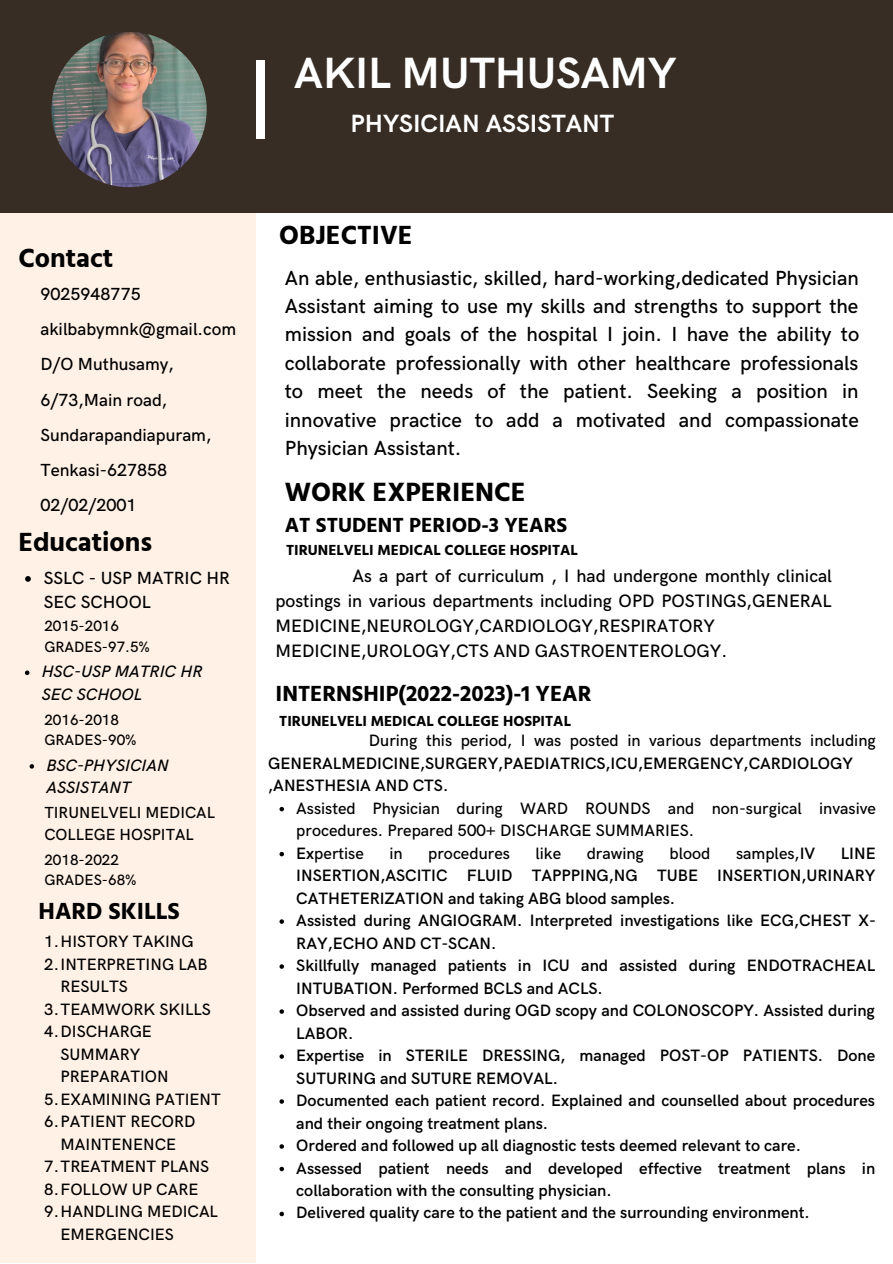
<style>
.page{position:relative;width:893px;height:1264px;background:#fff}
.page>*{position:absolute;margin:0;border:0;box-sizing:border-box;transform-origin:0 0}
.t1{font:700 43.8px "HK Grotesk";color:#fff}
.t2{font:700 27.15px "Hind Guntur";color:#000}
.t3{font:700 27px "Hind Guntur";color:#000}
.t4{font:700 25.05px "HK Grotesk";color:#fff}
.t5{font:700 24px "Hind Guntur";color:#000}
.t6{font:700 22.5px "Hind Guntur";color:#000}
.t7{font:700 21px "Hind Guntur";color:#000}
.t8{font:500 20.55px/28.3px "HK Grotesk";color:#000;text-align:justify}
.t9{font:500 18px/24.8px "HK Grotesk";color:#000}
.t10{font:500 17.7px/24px "HK Grotesk";color:#000}
.t11{font:500 17.55px "HK Grotesk";color:#000}
.t12{font:600 16.5px/22.5px "HK Grotesk";color:#000}
.t13{font:500 16.5px/22.5px "HK Grotesk";color:#000}
.t14{font:italic 500 16.5px/22.5px "HK Grotesk";color:#000}
.t15{font:500 16.05px/21.9px "HK Grotesk";color:#000}
.t16{font:700 15px "Hind Guntur";color:#000}
.t17{font:500 15px "HK Grotesk";color:#000}
.s1{font-weight:500}
.s2{font-weight:600}
</style>
<div class="page">
<div style="left:0;top:213px;width:256px;height:1049px;background:#fff1e6"></div>
<div style="left:0;top:0;width:892px;height:213px;background:#372d24"></div>
<img style="left:51px;top:32px;width:156px;height:155px;border-radius:50%">
<div style="left:256px;top:60px;width:8px;height:78px;background:#fff"></div>
<svg style="left:279px;top:806px;width:5px;height:5px"></svg>
<svg style="left:279px;top:851px;width:5px;height:5px"></svg>
<svg style="left:279px;top:919px;width:5px;height:4px"></svg>
<svg style="left:279px;top:964px;width:5px;height:4px"></svg>
<svg style="left:279px;top:1009px;width:5px;height:4px"></svg>
<svg style="left:279px;top:1054px;width:5px;height:4px"></svg>
<svg style="left:279px;top:1099px;width:5px;height:4px"></svg>
<svg style="left:279px;top:1144px;width:5px;height:4px"></svg>
<svg style="left:279px;top:1166px;width:5px;height:5px"></svg>
<svg style="left:279px;top:1211px;width:5px;height:5px"></svg>
<svg style="left:25px;top:576px;width:6px;height:6px"></svg>
<svg style="left:25px;top:670px;width:4px;height:5px"></svg>
<svg style="left:30px;top:764px;width:4px;height:4px"></svg>
<p class="t1" style="left:294px;top:48px;width:383px">AKIL MUTHUSAMY</p>
<p class="t4" style="left:350px;top:109px;width:265px">PHYSICIAN ASSISTANT</p>
<p class="t3" style="left:18px;top:242px;width:96px">Contact</p>
<p class="t11" style="left:40px;top:284px;width:102px">9025948775</p>
<p class="t11" style="left:40px;top:319px;width:197px">akilbabymnk@gmail.com</p>
<p class="t11" style="left:40px;top:354px;width:135px">D/O Muthusamy,</p>
<p class="t11" style="left:40px;top:390px;width:128px">6/73,Main road,</p>
<p class="t11" style="left:40px;top:425px;width:172px">Sundarapandiapuram,</p>
<p class="t11" style="left:40px;top:460px;width:128px">Tenkasi-627858</p>
<p class="t11" style="left:40px;top:495px;width:98px">02/02/2001</p>
<p class="t3" style="left:18px;top:525px;width:135px">Educations</p>
<p class="t10" style="left:44px;top:566px;width:188px">SSLC - USP MATRIC HR<br>SEC SCHOOL</p>
<p class="t17" style="left:44px;top:618px;width:76px">2015-2016</p>
<p class="t17" style="left:44px;top:638px;width:107px">GRADES-97.5%</p>
<p class="t14" style="left:42px;top:661px;width:162px">HSC-USP MATRIC HR<br>SEC SCHOOL</p>
<p class="t17" style="left:44px;top:711px;width:76px">2016-2018</p>
<p class="t17" style="left:44px;top:731px;width:94px">GRADES-90%</p>
<p class="t14" style="left:46px;top:754px;width:124px">BSC-PHYSICIAN<br>ASSISTANT</p>
<p class="t15" style="left:44px;top:802px;width:172px">TIRUNELVELI MEDICAL<br>COLLEGE HOSPITAL</p>
<p class="t17" style="left:44px;top:851px;width:76px">2018-2022</p>
<p class="t17" style="left:44px;top:871px;width:94px">GRADES-68%</p>
<p class="t5" style="left:39px;top:896px;width:143px">HARD SKILLS</p>
<p class="t13" style="left:44px;top:931px;width:151px">1.HISTORY TAKING</p>
<p class="t13" style="left:61px;top:953px;width:148px;text-indent:-16px">2.INTERPRETING LAB<br>RESULTS</p>
<p class="t13" style="left:44px;top:998px;width:168px">3.TEAMWORK SKILLS</p>
<p class="t13" style="left:61px;top:1021px;width:110px;text-indent:-16px">4.DISCHARGE<br>SUMMARY<br>PREPARATION</p>
<p class="t13" style="left:44px;top:1088px;width:178px">5.EXAMINING PATIENT</p>
<p class="t13" style="left:44px;top:1111px;width:153px;text-align:center">6.PATIENT RECORD<br>MAINTENENCE</p>
<p class="t13" style="left:44px;top:1155px;width:166px">7.TREATMENT PLANS</p>
<p class="t13" style="left:44px;top:1178px;width:155px">8.FOLLOW UP CARE</p>
<p class="t13" style="left:61px;top:1200px;width:159px;text-indent:-16px">9.HANDLING MEDICAL<br>EMERGENCIES</p>
<p class="t3" style="left:279px;top:219px;width:135px">OBJECTIVE</p>
<p class="t8" style="left:285px;top:264px;width:576px">An able, enthusiastic, skilled, hard-working,dedicated Physician Assistant aiming to use my skills and strengths to support the mission and goals of the hospital I join. I have the ability to collaborate professionally with other healthcare professionals to meet the needs of the patient. Seeking a position in innovative practice to add a motivated and compassionate Physician Assistant.</p>
<p class="t2" style="left:285px;top:475px;width:242px">WORK EXPERIENCE</p>
<p class="t7" style="left:285px;top:512px;width:284px">AT STUDENT PERIOD-3 YEARS</p>
<p class="t16" style="left:286px;top:541px;width:293px">TIRUNELVELI MEDICAL COLLEGE HOSPITAL</p>
<p class="t9" style="left:275px;top:564px;width:558px;text-indent:77px">As a part of curriculum , I had undergone monthly clinical postings in various departments including OPD POSTINGS,GENERAL MEDICINE,NEUROLOGY,CARDIOLOGY,RESPIRATORY MEDICINE,UROLOGY,CTS AND GASTROENTEROLOGY.</p>
<p class="t6" style="left:275px;top:680px;width:317px">INTERNSHIP(2022-2023)-1 YEAR</p>
<p class="t16" style="left:279px;top:711px;width:293px">TIRUNELVELI MEDICAL COLLEGE HOSPITAL</p>
<p class="t12" style="left:268px;top:730px;width:609px;text-indent:101px"><span class="s1">During this period, I was posted in various departments including<br></span>GENERALMEDICINE,SURGERY,PAEDIATRICS,ICU,EMERGENCY,CARDIOLOGY ,ANESTHESIA AND CTS.</p>
<p class="t13" style="left:296px;top:797px;width:581px">Assisted Physician during WARD ROUNDS and non-surgical invasive procedures. Prepared 500+ DISCHARGE SUMMARIES.</p>
<p class="t13" style="left:296px;top:842px;width:69px"><span class="s2">Ex</span>pertise</p>
<p class="t13" style="left:389px;top:842px;width:15px">in</p>
<p class="t13" style="left:428px;top:842px;width:83px">procedures</p>
<p class="t13" style="left:535px;top:842px;width:27px">like</p>
<p class="t13" style="left:586px;top:842px;width:59px">drawing</p>
<p class="t13" style="left:669px;top:842px;width:42px">blood</p>
<p class="t13" style="left:736px;top:842px;width:81px">samples,<span class="s2">IV</span></p>
<p class="t12" style="left:296px;top:842px;width:581px;text-align:justify;text-indent:544px">LINE INSERTION,ASCITIC FLUID TAPPPING,NG TUBE INSERTION,URINARY CATHETERIZATION and taking ABG blood samples.</p>
<p class="t12" style="left:296px;top:909px;width:581px">Assisted during ANGIOGRAM. Interpreted investigations like ECG,CHEST X-<br>RAY,ECHO AND CT-SCAN.</p>
<p class="t12" style="left:296px;top:954px;width:580px">Skillfully managed patients in ICU and assisted during ENDOTRACHEAL<br>INTUBATION. Performed BCLS and ACLS.</p>
<p class="t12" style="left:296px;top:999px;width:580px">Observed and assisted during OGD scopy and COLONOSCOPY. Assisted during<br>LABOR.</p>
<p class="t12" style="left:296px;top:1044px;width:580px">Expertise in STERILE DRESSING, managed POST-OP PATIENTS. Done<br>SUTURING and SUTURE REMOVAL.</p>
<p class="t12" style="left:296px;top:1089px;width:580px">Documented each patient record. Explained and counselled about procedures and their ongoing treatment plans.</p>
<p class="t12" style="left:296px;top:1134px;width:506px">Ordered and followed up all diagnostic tests deemed relevant to care.</p>
<p class="t12" style="left:296px;top:1157px;width:580px">Assessed patient needs and developed effective treatment plans in collaboration with the consulting physician.</p>
<p class="t12" style="left:296px;top:1202px;width:515px">Delivered quality care to the patient and the surrounding environment.</p>
</div>
